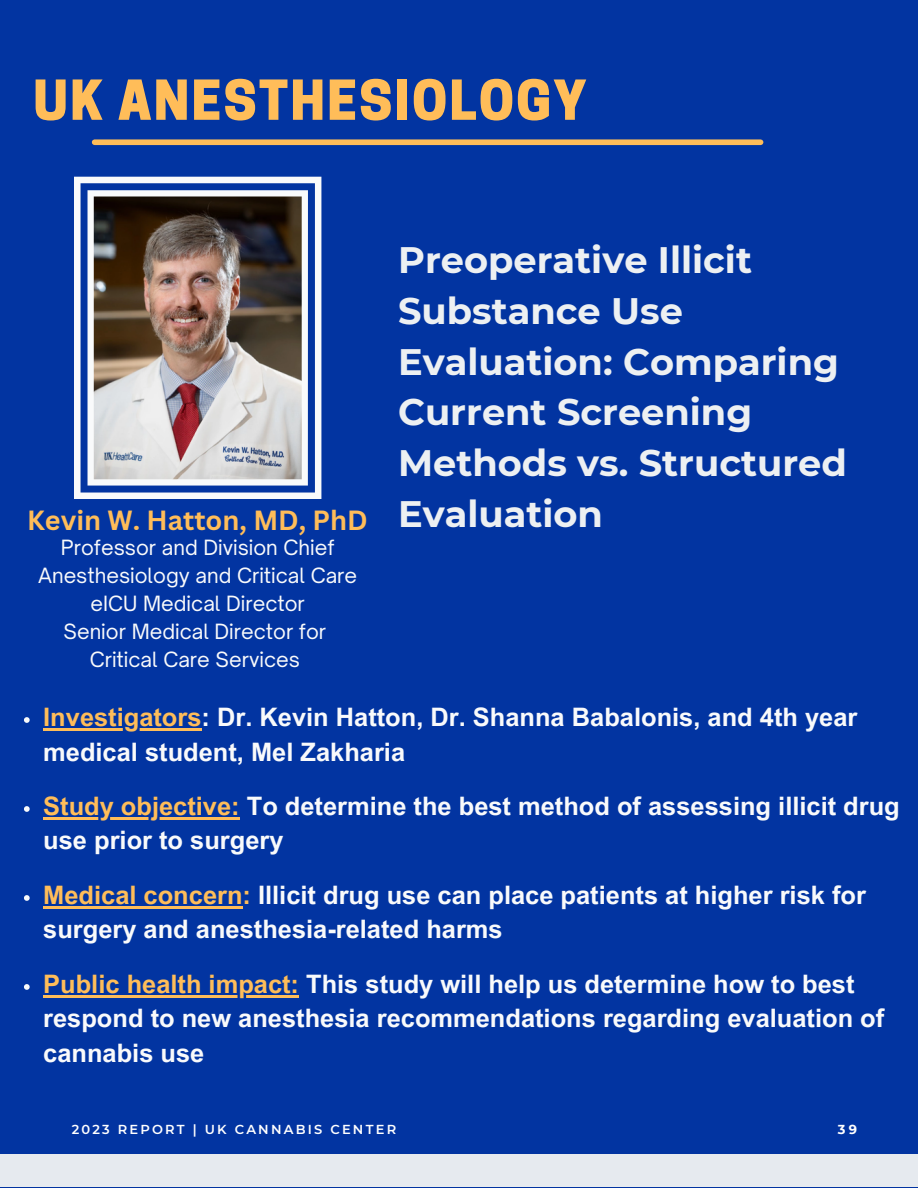
<style>
.page{position:relative;width:918px;height:1188px;background:#0234a1}
.page>*{position:absolute;margin:0;border:0;box-sizing:border-box;transform-origin:0 0}
.t1{font:800 51.75px "Cooper Hewitt";letter-spacing:.04em;color:#ffbd59}
.t2{font:700 36.75px/50.7px "Montserrat";color:#edf0f2}
.t3{font:700 27px "Canva Sans";color:#ffbd59}
.t4{font:700 25.5px/34.2px "Arial MT Pro";color:#f9fafb}
.t5{font:20.1px "Open Sauce One";color:#f9fafb}
.t6{font:600 13.05px "Montserrat";letter-spacing:.17em;color:#fff}
.t7{font:700 13.05px "Montserrat";color:#fff}
.s1{color:#ffbd59}
</style>
<div class="page">
<div style="left:95px;top:139px;width:666px;height:6px;background:#ffbd59"></div>
<div style="left:0;top:1154px;width:918px;height:32px;background:#e6eaef"></div>
<img style="left:74px;top:177px;width:247px;height:322px">
<svg style="left:24px;top:717px;width:6px;height:6px"></svg>
<hr style="left:43px;top:729px;width:159px;height:2px;background:#ffbd59">
<svg style="left:24px;top:806px;width:6px;height:6px"></svg>
<hr style="left:43px;top:818px;width:197px;height:2px;background:#ffbd59">
<svg style="left:24px;top:895px;width:6px;height:6px"></svg>
<hr style="left:43px;top:907px;width:200px;height:2px;background:#ffbd59">
<svg style="left:24px;top:984px;width:6px;height:6px"></svg>
<hr style="left:43px;top:996px;width:256px;height:2px;background:#ffbd59">
<p class="t1" style="left:33px;top:81px;width:555px">UK ANESTHESIOLOGY</p>
<p class="t3" style="left:27px;top:501px;width:342px">Kevin W. Hatton, MD, PhD</p>
<p class="t5" style="left:61px;top:534px;width:275px">Professor and Division Chief</p>
<p class="t5" style="left:38px;top:563px;width:321px">Anesthesiology and Critical Care</p>
<p class="t5" style="left:91px;top:591px;width:216px">eICU Medical Director</p>
<p class="t5" style="left:64px;top:619px;width:264px">Senior Medical Director for</p>
<p class="t5" style="left:90px;top:647px;width:212px">Critical Care Services</p>
<p class="t2" style="left:398px;top:235px;width:450px">Preoperative Illicit<br>Substance Use<br>Evaluation: Comparing<br>Current Screening<br>Methods vs. Structured</p>
<p class="t2" style="left:398px;top:488px;width:206px">Evaluation</p>
<p class="t4" style="left:43px;top:703px;width:816px"><span class="s1">Investigators</span>: Dr. Kevin Hatton, Dr. Shanna Babalonis, and 4th year medical student, Mel Zakharia</p>
<p class="t4" style="left:43px;top:792px;width:858px"><span class="s1">Study objective:</span> To determine the best method of assessing illicit drug use prior to surgery</p>
<p class="t4" style="left:43px;top:881px;width:824px"><span class="s1">Medical concern:</span> Illicit drug use can place patients at higher risk for surgery and anesthesia-related harms</p>
<p class="t4" style="left:43px;top:970px;width:843px"><span class="s1">Public health impact:</span> This study will help us determine how to best respond to new anesthesia recommendations regarding evaluation of cannabis use</p>
<p class="t6" style="left:72px;top:1121px;width:326px">2023 REPORT | UK CANNABIS CENTER</p>
<p class="t7" style="left:838px;top:1121px;width:21px">39</p>
</div>
